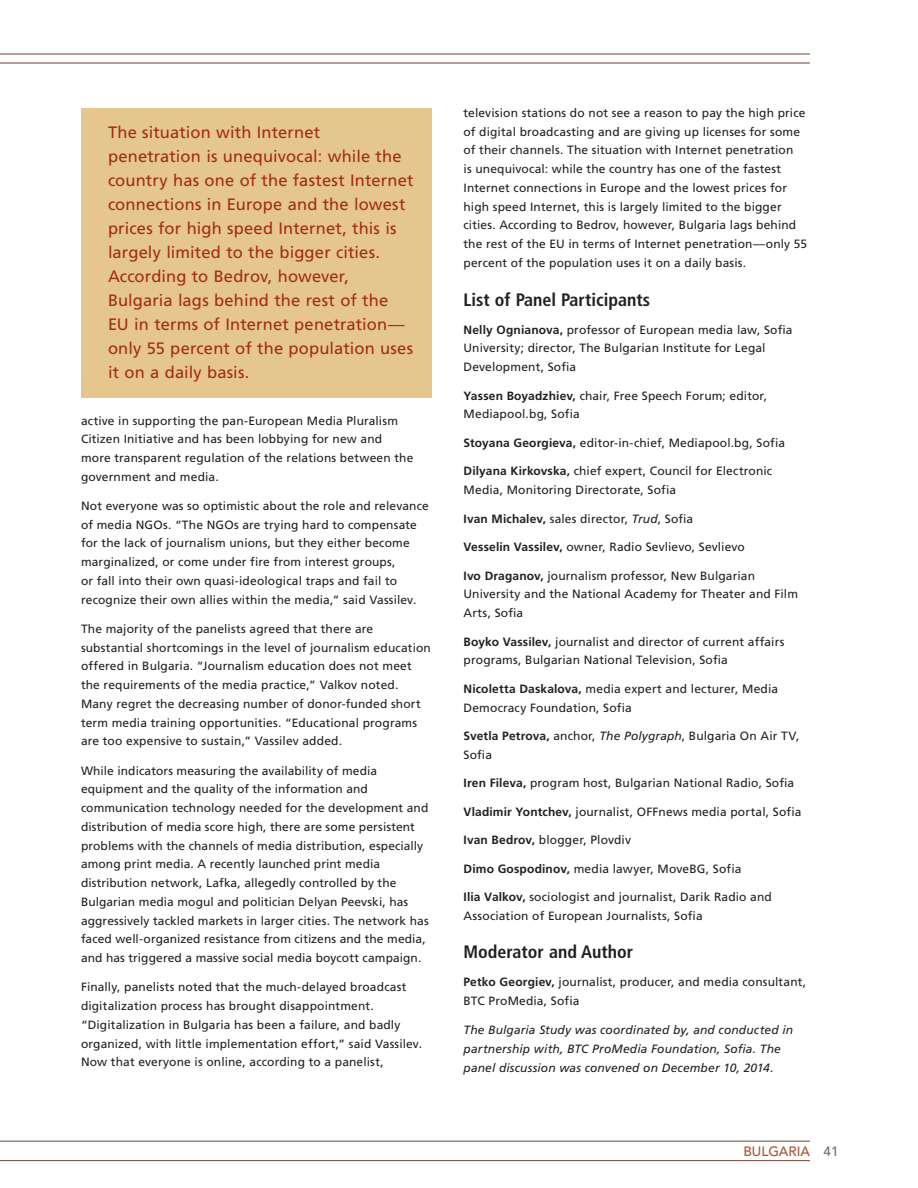
<style>
.page{position:relative;width:918px;height:1188px;background:#fff}
.page>*{position:absolute;margin:0;border:0;box-sizing:border-box;transform-origin:0 0}
.t1{font:700 condensed 18px "Frutiger LT Std";color:#231f20}
.t2{font:16.5px/24px "Frutiger LT Pro";letter-spacing:.01em;color:#a32c16}
.t3{font:500 13.5px "Avenir";color:#a75433}
.t4{font:12px/18.8px "Frutiger LT Pro";letter-spacing:.01em;color:#231f20}
.t5{font:italic 12px/18.8px "Frutiger LT Pro";letter-spacing:.01em;color:#231f20}
.s1{font-weight:700}
.s2{font-style:italic}
.s3{color:#6c6d70}
</style>
<div class="page">
<hr style="left:0;top:54px;width:810px;height:1px;background:#724237">
<hr style="left:0;top:63px;width:810px;height:1px;background:#724237">
<hr style="left:0;top:1141px;width:810px;height:1px;background:#724237">
<hr style="left:0;top:1160px;width:810px;height:1px;background:#724237">
<div style="left:81px;top:108px;width:351px;height:290px;background:#e5c68c"></div>
<p class="t2" style="left:108px;top:121px;width:307px">The situation with Internet penetration is unequivocal: while the country has one of the fastest Internet connections in Europe and the lowest prices for high speed Internet, this is largely limited to the bigger cities.<br>According to Bedrov, however, Bulgaria lags behind the rest of the<br>EU in terms of Internet penetration— only 55 percent of the population uses it on a daily basis.</p>
<p class="t4" style="left:81px;top:411px;width:334px">active in supporting the pan-European Media Pluralism Citizen Initiative and has been lobbying for new and more transparent regulation of the relations between the government and media.</p>
<p class="t4" style="left:81px;top:497px;width:349px">Not everyone was so optimistic about the role and relevance of media NGOs. “The NGOs are trying hard to compensate for the lack of journalism unions, but they either become marginalized, or come under fire from interest groups,<br>or fall into their own quasi-ideological traps and fail to recognize their own allies within the media,” said Vassilev.</p>
<p class="t4" style="left:81px;top:619px;width:351px">The majority of the panelists agreed that there are substantial shortcomings in the level of journalism education offered in Bulgaria. “Journalism education does not meet the requirements of the media practice,” Valkov noted.<br>Many regret the decreasing number of donor-funded short term media training opportunities. “Educational programs are too expensive to sustain,” Vassilev added.</p>
<p class="t4" style="left:81px;top:761px;width:349px">While indicators measuring the availability of media equipment and the quality of the information and communication technology needed for the development and distribution of media score high, there are some persistent problems with the channels of media distribution, especially among print media. A recently launched print media distribution network, Lafka, allegedly controlled by the Bulgarian media mogul and politician Delyan Peevski, has aggressively tackled markets in larger cities. The network has faced well-organized resistance from citizens and the media, and has triggered a massive social media boycott campaign.</p>
<p class="t4" style="left:81px;top:978px;width:343px">Finally, panelists noted that the much-delayed broadcast digitalization process has brought disappointment. “Digitalization in Bulgaria has been a failure, and badly organized, with little implementation effort,” said Vassilev.<br>Now that everyone is online, according to a panelist,</p>
<p class="t4" style="left:464px;top:103px;width:345px">television stations do not see a reason to pay the high price of digital broadcasting and are giving up licenses for some of their channels. The situation with Internet penetration<br>is unequivocal: while the country has one of the fastest Internet connections in Europe and the lowest prices for high speed Internet, this is largely limited to the bigger cities. According to Bedrov, however, Bulgaria lags behind the rest of the EU in terms of Internet penetration—only 55 percent of the population uses it on a daily basis.</p>
<h1 class="t1" style="left:464px;top:289px;width:188px">List of Panel Participants</h1>
<p class="t4" style="left:464px;top:320px;width:331px"><span class="s1">Nelly Ognianova,</span> professor of European media law, Sofia<br>University; director, The Bulgarian Institute for Legal<br>Development, Sofia</p>
<p class="t4" style="left:464px;top:386px;width:305px"><span class="s1">Yassen Boyadzhiev,</span> chair, Free Speech Forum; editor,<br>Mediapool.bg, Sofia</p>
<p class="t4" style="left:464px;top:433px;width:323px"><span class="s1">Stoyana Georgieva,</span> editor-in-chief, Mediapool.bg, Sofia</p>
<p class="t4" style="left:464px;top:462px;width:310px"><span class="s1">Dilyana Kirkovska,</span> chief expert, Council for Electronic<br>Media, Monitoring Directorate, Sofia</p>
<p class="t4" style="left:464px;top:509px;width:231px"><span class="s1">Ivan Michalev,</span> sales director, <span class="s2">Trud</span>, Sofia</p>
<p class="t4" style="left:464px;top:538px;width:283px"><span class="s1">Vesselin Vassilev,</span> owner, Radio Sevlievo, Sevlievo</p>
<p class="t4" style="left:464px;top:566px;width:336px"><span class="s1">Ivo Draganov,</span> journalism professor, New Bulgarian<br>University and the National Academy for Theater and Film<br>Arts, Sofia</p>
<p class="t4" style="left:464px;top:632px;width:322px"><span class="s1">Boyko Vassilev,</span> journalist and director of current affairs programs, Bulgarian National Television, Sofia</p>
<p class="t4" style="left:464px;top:679px;width:316px"><span class="s1">Nicoletta Daskalova,</span> media expert and lecturer, Media<br>Democracy Foundation, Sofia</p>
<p class="t4" style="left:463px;top:727px;width:337px"><span class="s1">Svetla Petrova,</span> anchor, <span class="s2">The Polygraph</span>, Bulgaria On Air TV,<br>Sofia</p>
<p class="t4" style="left:463px;top:774px;width:332px"><span class="s1">Iren Fileva,</span> program host, Bulgarian National Radio, Sofia</p>
<p class="t4" style="left:463px;top:802px;width:339px"><span class="s1">Vladimir Yontchev,</span> journalist, OFFnews media portal, Sofia</p>
<p class="t4" style="left:463px;top:831px;width:169px"><span class="s1">Ivan Bedrov,</span> blogger, Plovdiv</p>
<p class="t4" style="left:463px;top:859px;width:279px"><span class="s1">Dimo Gospodinov,</span> media lawyer, MoveBG, Sofia</p>
<p class="t4" style="left:463px;top:888px;width:310px"><span class="s1">Ilia Valkov,</span> sociologist and journalist, Darik Radio and<br>Association of European Journalists, Sofia</p>
<h1 class="t1" style="left:464px;top:941px;width:171px">Moderator and Author</h1>
<p class="t4" style="left:464px;top:973px;width:344px"><span class="s1">Petko Georgiev,</span> journalist, producer, and media consultant,<br>BTC ProMedia, Sofia</p>
<p class="t5" style="left:464px;top:1021px;width:331px">The Bulgaria Study was coordinated by, and conducted in partnership with, BTC ProMedia Foundation, Sofia. The panel discussion was convened on December 10, 2014.</p>
<p class="t3" style="left:743px;top:1144px;width:97px">BULGARIA <span class="s3">41</span></p>
</div>
